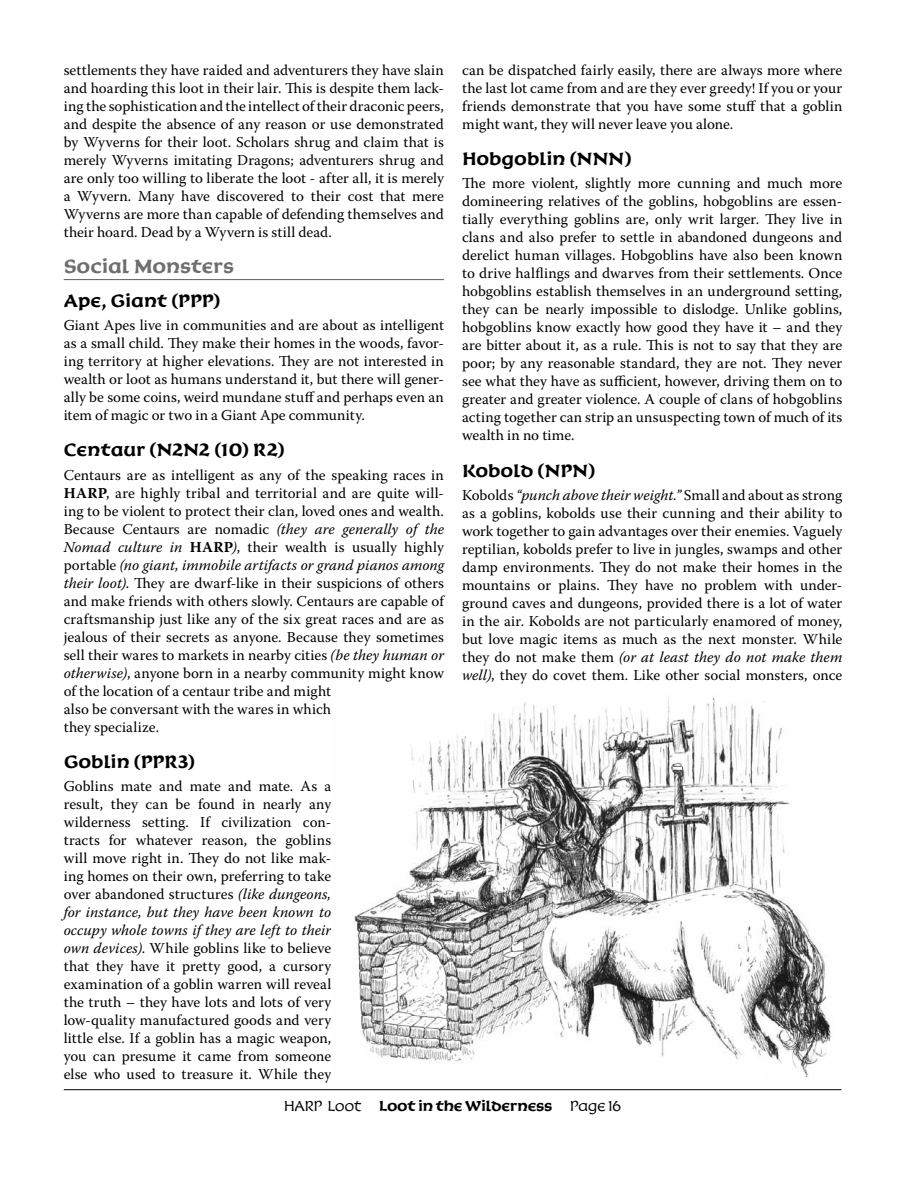
<style>
.page{position:relative;width:918px;height:1188px;background:#fff}
.page>*{position:absolute;margin:0;border:0;box-sizing:border-box;transform-origin:0 0}
.t1{font:700 21.75px "Korigan ITC";letter-spacing:-.005em;color:#6d6e71}
.t2{font:700 20.25px "Korigan ITC";letter-spacing:-.005em;color:#000}
.t3{font:700 16.5px "Korigan ITC";letter-spacing:-.02em;color:#000}
.t4{font:15px/18px "Warnock Pro";letter-spacing:.005em;color:#000;text-align:justify}
.s1{font-weight:700}
.s2{font-style:italic}
.s3{font-weight:300}
</style>
<div class="page">
<hr style="left:64px;top:279px;width:380px;height:1px;background:#6d6e71">
<img style="left:354px;top:697px;width:478px;height:383px">
<hr style="left:64px;top:1089px;width:777px;height:1px;background:#000">
<p class="t4" style="left:64px;top:61px;width:382px">settlements they have raided and adventurers they have slain and hoarding this loot in their lair. This is despite them lack&shy;ing the sophistication and the intellect of their draconic peers, and despite the absence of any reason or use demonstrated by Wyverns for their loot. Scholars shrug and claim that is merely Wyverns imitating Dragons; adventurers shrug and are only too willing to liberate the loot - after all, it is merely a Wyvern. Many have discovered to their cost that mere Wyverns are more than capable of defending themselves and their hoard. Dead by a Wyvern is still dead.</p>
<h1 class="t1" style="left:64px;top:254px;width:172px">Social Monsters</h1>
<h2 class="t2" style="left:64px;top:289px;width:158px">Ape, Giant (PPP)</h2>
<p class="t4" style="left:64px;top:316px;width:382px">Giant Apes live in communities and are about as intelligent as a small child. They make their homes in the woods, favor&shy;ing territory at higher elevations. They are not interested in wealth or loot as humans understand it, but there will gener&shy;ally be some coins, weird mundane stuff and perhaps even an item of magic or two in a Giant Ape community.</p>
<h2 class="t2" style="left:64px;top:439px;width:222px">Centaur (N2N2 (10) R2)</h2>
<p class="t4" style="left:64px;top:466px;width:382px;text-align:left">Centaurs are as intelligent as any of the speaking races in <span class="s1">HARP</span>, are highly tribal and territorial and are quite will&shy;ing to be violent to protect their clan, loved ones and wealth.<br>Because Centaurs are nomadic <span class="s2">(they are generally of the Nomad culture in</span> <span class="s1">HARP</span><span class="s2">)</span>, their wealth is usually highly portable <span class="s2">(no giant, immobile artifacts or grand pianos among their loot)</span>. They are dwarf-like in their suspicions of others and make friends with others slowly. Centaurs are capable of craftsmanship just like any of the six great races and are as jealous of their secrets as anyone. Because they sometimes sell their wares to markets in nearby cities <span class="s2">(be they human or otherwise)</span>, anyone born in a nearby community might know of the location of a centaur tribe and might<br>also be conversant with the wares in which<br>they specialize.</p>
<h2 class="t2" style="left:64px;top:751px;width:133px">Goblin (PPR3)</h2>
<p class="t4" style="left:64px;top:777px;width:269px">Goblins mate and mate and mate. As a result, they can be found in nearly any wilderness setting. If civilization con&shy;tracts for whatever reason, the goblins will move right in. They do not like mak&shy;ing homes on their own, preferring to take over abandoned structures <span class="s2">(like dungeons, for instance, but they have been known to occupy whole towns if they are left to their own devices)</span>. While goblins like to believe that they have it pretty good, a cursory examination of a goblin warren will reveal the truth – they have lots and lots of very low-quality manufactured goods and very little else. If a goblin has a magic weapon, you can presume it came from someone else who used to treasure it. While they</p>
<p class="t4" style="left:462px;top:61px;width:382px">can be dispatched fairly easily, there are always more where the last lot came from and are they ever greedy! If you or your friends demonstrate that you have some stuff that a goblin might want, they will never leave you alone.</p>
<h2 class="t2" style="left:462px;top:148px;width:171px">Hobgoblin (NNN)</h2>
<p class="t4" style="left:462px;top:174px;width:382px">The more violent, slightly more cunning and much more domineering relatives of the goblins, hobgoblins are essen&shy;tially everything goblins are, only writ larger. They live in clans and also prefer to settle in abandoned dungeons and derelict human villages. Hobgoblins have also been known to drive halflings and dwarves from their settlements. Once hobgoblins establish themselves in an underground setting, they can be nearly impossible to dislodge. Unlike goblins, hobgoblins know exactly how good they have it – and they are bitter about it, as a rule. This is not to say that they are poor; by any reasonable standard, they are not. They never see what they have as sufficient, however, driving them on to greater and greater violence. A couple of clans of hobgoblins acting together can strip an unsuspecting town of much of its wealth in no time.</p>
<h2 class="t2" style="left:462px;top:459px;width:135px">Kobold (NPN)</h2>
<p class="t4" style="left:462px;top:486px;width:382px">Kobolds <span class="s2">“punch above their weight.”</span> Small and about as strong as a goblins, kobolds use their cunning and their ability to work together to gain advantages over their enemies. Vaguely reptilian, kobolds prefer to live in jungles, swamps and other damp environments. They do not make their homes in the mountains or plains. They have no problem with under&shy;ground caves and dungeons, provided there is a lot of water in the air. Kobolds are not particularly enamored of money, but love magic items as much as the next monster. While they do not make them <span class="s2">(or at least they do not make them well)</span>, they do covet them. Like other social monsters, once</p>
<p class="t3" style="left:284px;top:1097px;width:339px"><span class="s3">HARP Loot</span> Loot in the Wilderness <span class="s3">Page 16</span></p>
</div>
